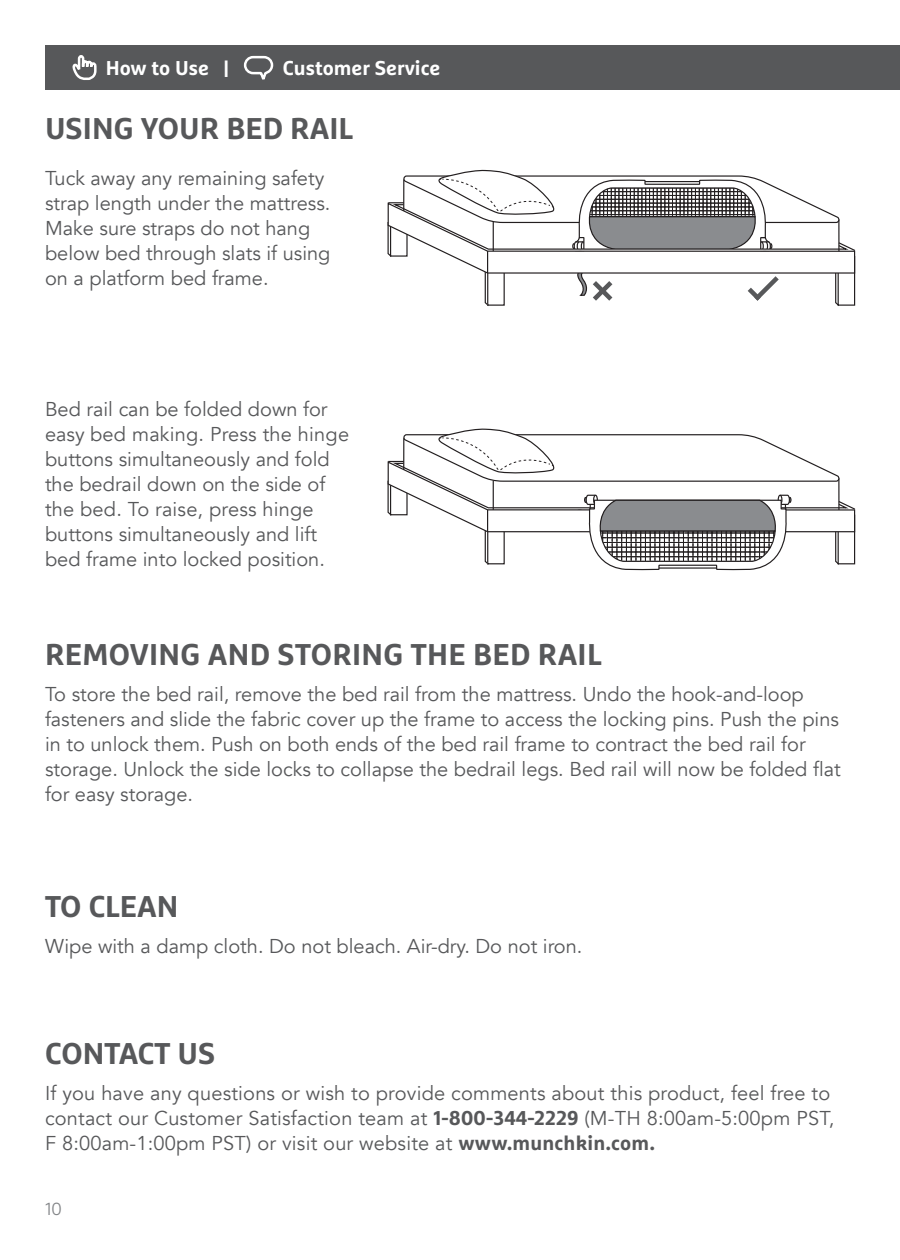
<style>
.page{position:relative;width:900px;height:1260px;background:#fff}
.page>*{position:absolute;margin:0;border:0;box-sizing:border-box;transform-origin:0 0}
.Content__Title{font:700 30px "Marselis OT";color:#57585a}
.t1{font:20px/25px "Avenir";color:#57585a}
.t2{font:700 20px "Marselis OT";color:#fff}
.t3{font:300 17.5px "Marselis OT";color:#828487}
.s1{font-family:"Marselis OT";font-weight:700}
</style>
<div class="page">
<div style="left:45px;top:45px;width:855px;height:45px;background:#57585a"></div>
<svg style="left:72px;top:55px;width:25px;height:25px"></svg>
<svg style="left:387px;top:170px;width:469px;height:136px"></svg>
<svg style="left:387px;top:429px;width:469px;height:142px"></svg>
<svg style="left:243px;top:55px;width:31px;height:25px"></svg>
<p class="t2" style="left:106px;top:56px;width:105px">How to Use</p>
<p class="t2" style="left:223px;top:55px;width:8px">|</p>
<p class="t2" style="left:283px;top:55px;width:159px">Customer Service</p>
<p class="Content__Title" style="left:45px;top:109px;width:310px">USING YOUR BED RAIL</p>
<p class="t1" style="left:45px;top:166px;width:287px">Tuck away any remaining safety strap length under the mattress.<br>Make sure straps do not hang below bed through slats if using on a platform bed frame.</p>
<p class="t1" style="left:45px;top:397px;width:306px">Bed rail can be folded down for easy bed making. Press the hinge buttons simultaneously and fold the bedrail down on the side of the bed. To raise, press hinge buttons simultaneously and lift bed frame into locked position.</p>
<p class="Content__Title" style="left:45px;top:636px;width:558px">REMOVING AND STORING THE BED RAIL</p>
<p class="t1" style="left:45px;top:682px;width:797px">To store the bed rail, remove the bed rail from the mattress. Undo the hook-and-loop fasteners and slide the fabric cover up the frame to access the locking pins. Push the pins in to unlock them. Push on both ends of the bed rail frame to contract the bed rail for storage. Unlock the side locks to collapse the bedrail legs. Bed rail will now be folded flat for easy storage.</p>
<p class="Content__Title" style="left:45px;top:888px;width:135px">TO CLEAN</p>
<p class="t1" style="left:45px;top:934px;width:539px">Wipe with a damp cloth. Do not bleach. Air-dry. Do not iron.</p>
<p class="Content__Title" style="left:45px;top:1035px;width:172px">CONTACT US</p>
<p class="t1" style="left:45px;top:1081px;width:791px">If you have any questions or wish to provide comments about this product, feel free to contact our Customer Satisfaction team at <span class="s1">1-800-344-2229</span> (M-TH 8:00am-5:00pm PST,<br>F 8:00am-1:00pm PST) or visit our website at <span class="s1">www.munchkin.com.</span></p>
<p class="t3" style="left:45px;top:1198px;width:18px">10</p>
</div>
